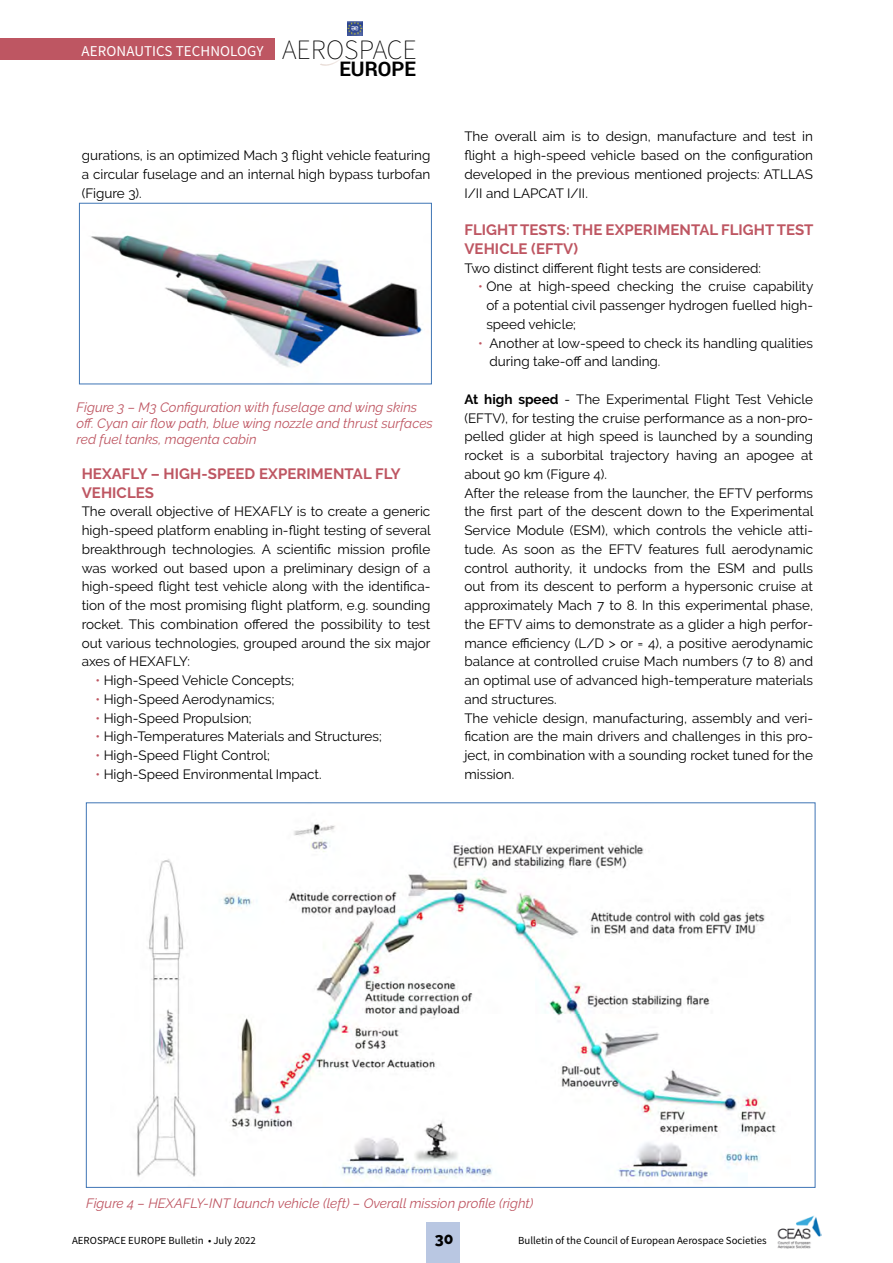
<style>
.page{position:relative;width:893px;height:1263px;background:#fff}
.page>*{position:absolute;margin:0;border:0;box-sizing:border-box;transform-origin:0 0}
.t1{font:200 27.9px "Source Sans Pro";color:#000}
.t2{font:700 19.95px "Roboto";color:#000}
.t3{font:800 15.75px "Raleway";color:#000}
.t4{font:700 15px/18.8px "Raleway";letter-spacing:.005em;color:#be5662}
.t5{font:15px "Source Sans Pro";letter-spacing:.005em;color:#fff}
.t6{font:13.5px/18.8px "Raleway";color:#000;text-align:justify}
.t7{font:italic 13.5px/16.2px "Raleway";color:#be5662}
.t8{font:10.8px "Source Sans Pro";color:#000}
.s1{color:#be5662}
.s2{font-weight:700}
</style>
<div class="page">
<div style="left:426px;top:1222px;width:34px;height:41px;background:#b9c7e2"></div>
<svg style="left:320px;top:57px;width:23px;height:9px"></svg>
<img style="left:347px;top:21px;width:16px;height:14px">
<img style="left:777px;top:1215px;width:45px;height:34px">
<div style="left:0;top:38px;width:274px;height:22px;background:#be5662"></div>
<img style="left:91px;top:235px;width:332px;height:132px">
<div style="left:79px;top:203px;width:353px;height:181px;border:1px solid #3f75b5"></div>
<img style="left:137px;top:824px;width:639px;height:358px">
<p class="t5" style="left:82px;top:42px;width:184px">AERONAUTICS TECHNOLOGY</p>
<h1 class="t1" style="left:282px;top:33px;width:136px">AEROSPACE</h1>
<h2 class="t2" style="left:339px;top:55px;width:78px">EUROPE</h2>
<p class="t6" style="left:82px;top:146px;width:350px">gurations, is an optimized Mach 3 flight vehicle featuring a circular fuselage and an internal high bypass turbofan (Figure 3).</p>
<p class="t7" style="left:77px;top:399px;width:358px">Figure 3 – M3 Configuration with fuselage and wing skins off. Cyan air flow path, blue wing nozzle and thrust surfaces red fuel tanks, magenta cabin</p>
<p class="t4" style="left:82px;top:464px;width:321px">HEXAFLY – HIGH-SPEED EXPERIMENTAL FLY<br>VEHICLES</p>
<p class="t6" style="left:82px;top:502px;width:351px">The overall objective of HEXAFLY is to create a generic high-speed platform enabling in-flight testing of several breakthrough technologies. A scientific mission profile was worked out based upon a preliminary design of a high-speed flight test vehicle along with the identifica&shy;tion of the most promising flight platform, e.g. sounding rocket. This combination offered the possibility to test out various technologies, grouped around the six major axes of HEXAFLY:</p>
<p class="t6" style="left:95px;top:671px;width:200px"><span class="s1">•</span> High-Speed Vehicle Concepts;</p>
<p class="t6" style="left:95px;top:690px;width:181px"><span class="s1">•</span> High-Speed Aerodynamics;</p>
<p class="t6" style="left:95px;top:708px;width:158px"><span class="s1">•</span> High-Speed Propulsion;</p>
<p class="t6" style="left:95px;top:727px;width:288px"><span class="s1">•</span> High-Temperatures Materials and Structures;</p>
<p class="t6" style="left:95px;top:746px;width:176px"><span class="s1">•</span> High-Speed Flight Control;</p>
<p class="t6" style="left:95px;top:765px;width:228px"><span class="s1">•</span> High-Speed Environmental Impact.</p>
<p class="t6" style="left:464px;top:127px;width:350px">The overall aim is to design, manufacture and test in flight a high-speed vehicle based on the configuration developed in the previous mentioned projects: ATLLAS I/II and LAPCAT I/II.</p>
<p class="t4" style="left:464px;top:220px;width:351px">FLIGHT TESTS: THE EXPERIMENTAL FLIGHT TEST<br>VEHICLE (EFTV)</p>
<p class="t6" style="left:464px;top:258px;width:298px">Two distinct different flight tests are considered:</p>
<p class="t6" style="left:486px;top:277px;width:329px;text-indent:-8px"><span class="s1">•</span> One at high-speed checking the cruise capability of a potential civil passenger hydrogen fuelled high&shy;speed vehicle;</p>
<p class="t6" style="left:489px;top:333px;width:325px;text-indent:-11px"><span class="s1">•</span> Another at low-speed to check its handling qualities during take-off and landing.</p>
<p class="t6" style="left:464px;top:390px;width:351px;text-align:left"><span class="s2">At high speed</span> - The Experimental Flight Test Vehicle (EFTV), for testing the cruise performance as a non-pro&shy;pelled glider at high speed is launched by a sounding rocket is a suborbital trajectory having an apogee at about 90 km (Figure 4).<br>After the release from the launcher, the EFTV performs the first part of the descent down to the Experimental Service Module (ESM), which controls the vehicle atti&shy;tude. As soon as the EFTV features full aerodynamic control authority, it undocks from the ESM and pulls out from its descent to perform a hypersonic cruise at approximately Mach 7 to 8. In this experimental phase, the EFTV aims to demonstrate as a glider a high perfor&shy;mance efficiency (L/D &gt; or = 4), a positive aerodynamic balance at controlled cruise Mach numbers (7 to 8) and an optimal use of advanced high-temperature materials and structures.<br>The vehicle design, manufacturing, assembly and veri&shy;fication are the main drivers and challenges in this pro&shy;ject, in combination with a sounding rocket tuned for the mission.</p>
<p class="t7" style="left:86px;top:1195px;width:449px">Figure 4 – HEXAFLY-INT launch vehicle (left) – Overall mission profile (right)</p>
<p class="t8" style="left:72px;top:1233px;width:185px">AEROSPACE EUROPE Bulletin • July 2022</p>
<p class="t3" style="left:435px;top:1229px;width:20px">30</p>
<p class="t8" style="left:518px;top:1233px;width:250px">Bulletin of the Council of European Aerospace Societies</p>
</div>
